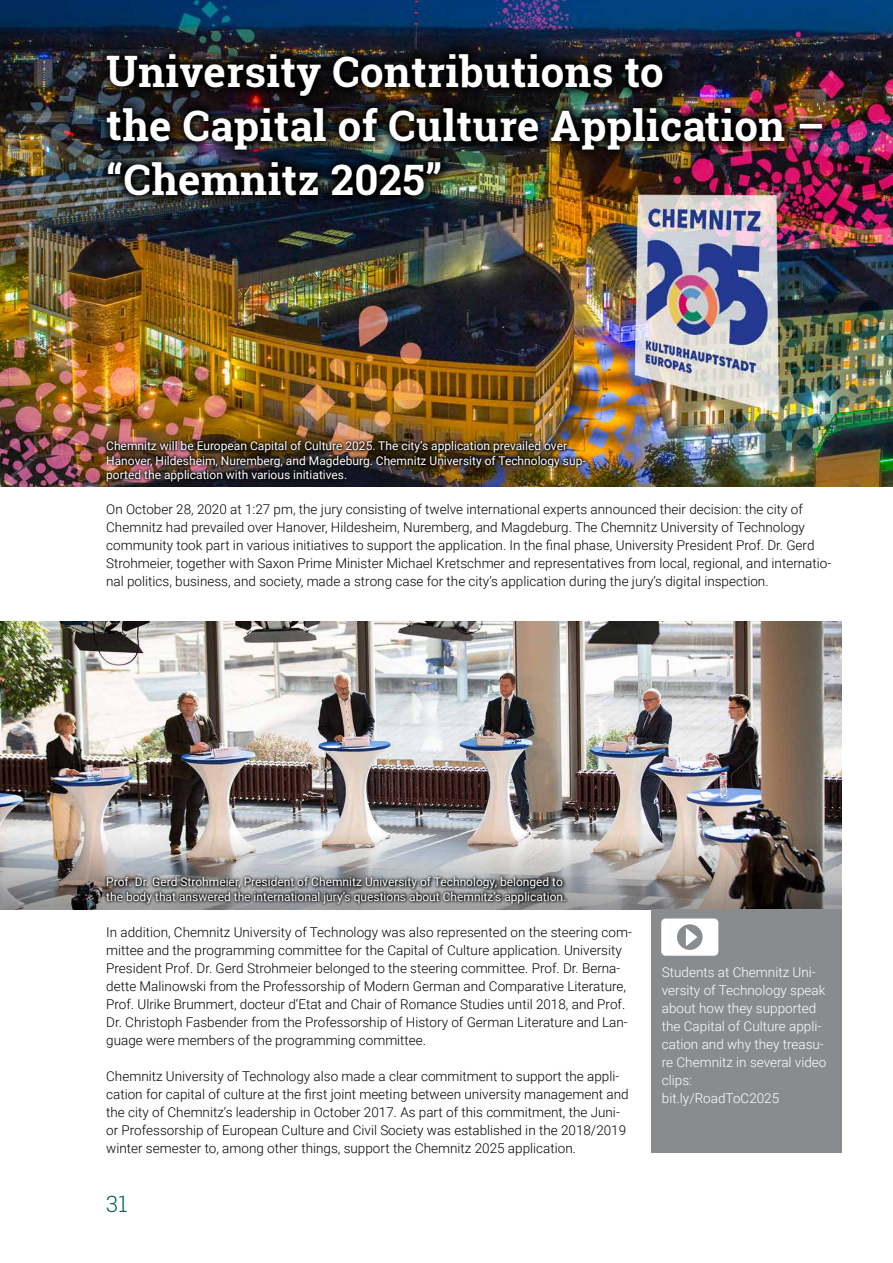
<style>
.page{position:relative;width:893px;height:1263px;background:#fff}
.page>*{position:absolute;margin:0;border:0;box-sizing:border-box;transform-origin:0 0}
.Überschrift_001{font:700 42px/54px "Roboto Slab";letter-spacing:.01em;color:#fff}
.t1{font:300 22.5px "Roboto Slab";color:#006254}
.Fließtext_am_Raster{font:300 13.5px/18px "Roboto";color:#000}
.Fließtext_am_Raster-2{font:300 13.5px/18px "Roboto";color:#fff}
.Bildtext_weiß{font:12px/14.4px "Roboto";color:#fff}
</style>
<div class="page">
<img style="left:0;top:621px;width:842px;height:202px">
<img style="left:0;top:823px;width:842px;height:86px">
<div style="left:652px;top:909px;width:190px;height:243px;background:#898c8e"></div>
<img style="left:0;top:0;width:893px;height:486px">
<img style="left:94px;top:41px;width:741px;height:167px">
<img style="left:103px;top:438px;width:486px;height:47px">
<svg style="left:103px;top:874px;width:466px;height:32px;background:#68696a"></svg>
<svg style="left:661px;top:918px;width:57px;height:38px"></svg>
<p class="Überschrift_001" style="left:106px;top:44px;width:720px">University Contributions to<br>the Capital of Culture Application – “Chemnitz 2025”</p>
<p class="Bildtext_weiß" style="left:106px;top:438px;width:481px">Chemnitz will be European Capital of Culture 2025. The city’s application prevailed over<br>Hanover, Hildesheim, Nuremberg, and Magdeburg. Chemnitz University of Technology sup&shy;ported the application with various initiatives.</p>
<p class="Fließtext_am_Raster" style="left:106px;top:500px;width:727px">On October 28, 2020 at 1:27 pm, the jury consisting of twelve international experts announced their decision: the city of Chemnitz had prevailed over Hanover, Hildesheim, Nuremberg, and Magdeburg. The Chemnitz University of Technology community took part in various initiatives to support the application. In the final phase, University President Prof. Dr. Gerd Strohmeier, together with Saxon Prime Minister Michael Kretschmer and representatives from local, regional, and internatio&shy;nal politics, business, and society, made a strong case for the city’s application during the jury’s digital inspection.</p>
<p class="Bildtext_weiß" style="left:106px;top:874px;width:462px">Prof. Dr. Gerd Strohmeier, President of Chemnitz University of Technology, belonged to the body that answered the international jury’s questions about Chemnitz’s application.</p>
<p class="Fließtext_am_Raster" style="left:106px;top:923px;width:527px">In addition, Chemnitz University of Technology was also represented on the steering com&shy;mittee and the programming committee for the Capital of Culture application. University President Prof. Dr. Gerd Strohmeier belonged to the steering committee. Prof. Dr. Berna&shy;dette Malinowski from the Professorship of Modern German and Comparative Literature, Prof. Ulrike Brummert, docteur d’Etat and Chair of Romance Studies until 2018, and Prof.<br>Dr. Christoph Fasbender from the Professorship of History of German Literature and Lan&shy;guage were members of the programming committee.</p>
<p class="Fließtext_am_Raster" style="left:106px;top:1067px;width:524px">Chemnitz University of Technology also made a clear commitment to support the appli&shy;cation for capital of culture at the first joint meeting between university management and the city of Chemnitz’s leadership in October 2017. As part of this commitment, the Juni&shy;or Professorship of European Culture and Civil Society was established in the 2018/2019 winter semester to, among other things, support the Chemnitz 2025 application.</p>
<h2 class="t1" style="left:106px;top:1188px;width:23px">31</h2>
<p class="Fließtext_am_Raster-2" style="left:662px;top:963px;width:166px">Students at Chemnitz Uni&shy;versity of Technology speak about how they supported the Capital of Culture appli&shy;cation and why they treasu&shy;re Chemnitz in several video clips:</p>
<p class="Fließtext_am_Raster-2" style="left:662px;top:1089px;width:119px">bit.ly/RoadToC2025</p>
</div>
